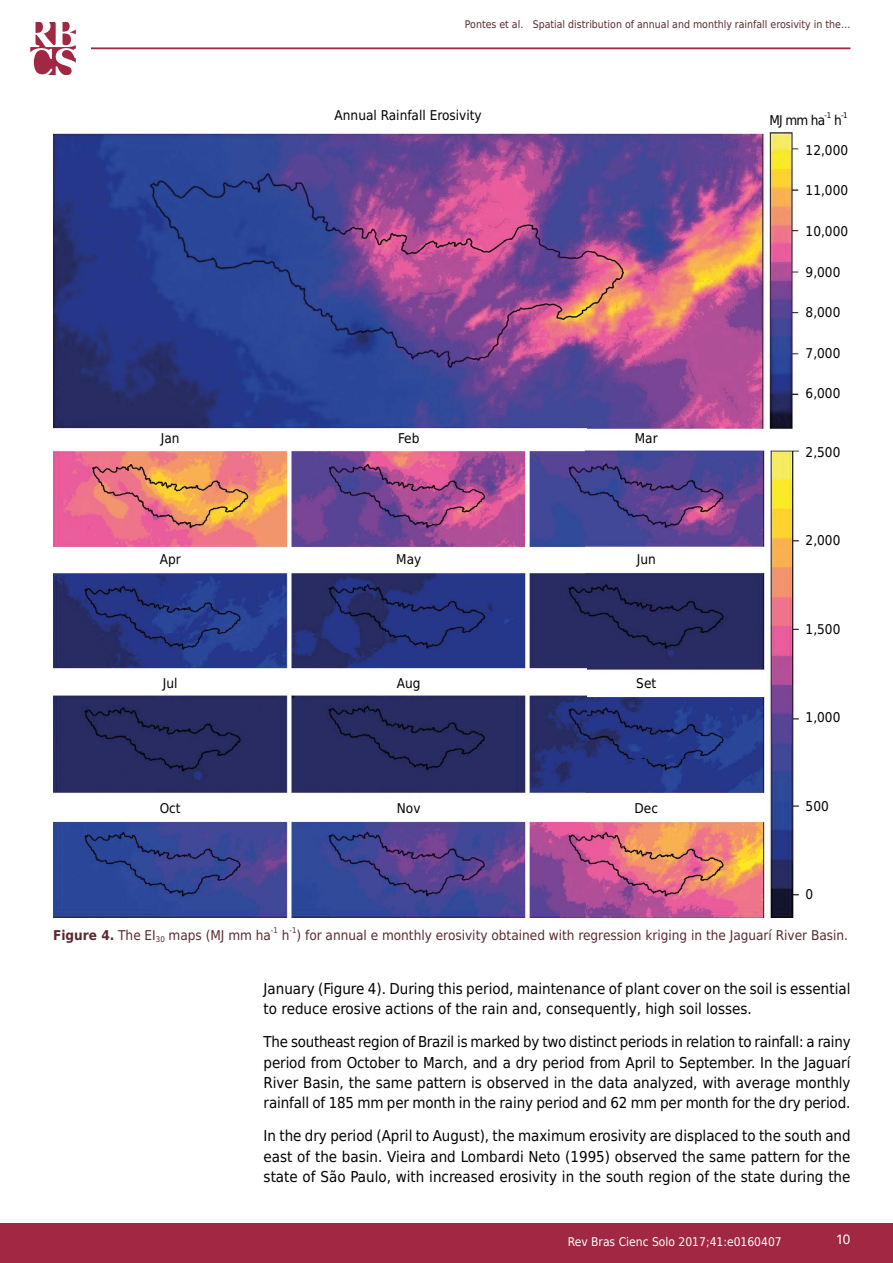
<style>
.page{position:relative;width:893px;height:1263px;background:#fff}
.page>*{position:absolute;margin:0;border:0;box-sizing:border-box;transform-origin:0 0}
.t1{font:15px/20.4px "DejaVu Sans Condensed";color:#000;text-align:justify}
.t2{font:13.5px "DejaVu Sans Condensed";color:#000}
.t3{font:13.5px "DejaVu Sans Condensed";color:#582931}
.t4{font:13.5px "Akkurat Pro";color:#fff}
.t5{font:12px "DejaVu Sans Condensed";color:#fff}
.t6{font:10.5px "DejaVu Sans Condensed";color:#582931}
.t7{font:7.8px "DejaVu Sans Condensed";color:#582931}
.t8{font:7.8px "DejaVu Sans Condensed";color:#000}
.s1{font-weight:700}
</style>
<div class="page">
<div style="left:0;top:1223px;width:893px;height:40px;background:#a02842"></div>
<hr style="left:91px;top:47px;width:759px;height:2px;background:#a02842">
<svg style="left:30px;top:22px;width:46px;height:52px"></svg>
<img style="left:53px;top:129px;width:746px;height:788px">
<p class="t6" style="left:465px;top:16px;width:387px">Pontes et al. Spatial distribution of annual and monthly rainfall erosivity in the…</p>
<p class="t2" style="left:335px;top:104px;width:149px">Annual Rainfall Erosivity</p>
<p class="t2" style="left:161px;top:427px;width:20px">Jan</p>
<p class="t2" style="left:398px;top:427px;width:23px">Feb</p>
<p class="t2" style="left:635px;top:427px;width:24px">Mar</p>
<p class="t2" style="left:160px;top:549px;width:23px">Apr</p>
<p class="t2" style="left:396px;top:549px;width:27px">May</p>
<p class="t2" style="left:637px;top:549px;width:20px">Jun</p>
<p class="t2" style="left:163px;top:672px;width:16px">Jul</p>
<p class="t2" style="left:397px;top:672px;width:25px">Aug</p>
<p class="t2" style="left:636px;top:672px;width:21px">Set</p>
<p class="t2" style="left:160px;top:797px;width:23px">Oct</p>
<p class="t2" style="left:397px;top:797px;width:25px">Nov</p>
<p class="t2" style="left:634px;top:797px;width:25px">Dec</p>
<p class="t2" style="left:769px;top:109px;width:57px">MJ mm ha</p>
<p class="t8" style="left:825px;top:109px;width:8px">-1</p>
<p class="t2" style="left:834px;top:109px;width:9px">h</p>
<p class="t8" style="left:841px;top:109px;width:8px">-1</p>
<p class="t2" style="left:806px;top:139px;width:44px">12,000</p>
<p class="t2" style="left:806px;top:180px;width:44px">11,000</p>
<p class="t2" style="left:806px;top:220px;width:44px">10,000</p>
<p class="t2" style="left:806px;top:261px;width:36px">9,000</p>
<p class="t2" style="left:806px;top:301px;width:36px">8,000</p>
<p class="t2" style="left:806px;top:342px;width:36px">7,000</p>
<p class="t2" style="left:806px;top:382px;width:36px">6,000</p>
<p class="t2" style="left:806px;top:441px;width:36px">2,500</p>
<p class="t2" style="left:806px;top:529px;width:36px">2,000</p>
<p class="t2" style="left:806px;top:618px;width:36px">1,500</p>
<p class="t2" style="left:806px;top:706px;width:36px">1,000</p>
<p class="t2" style="left:806px;top:795px;width:25px">500</p>
<p class="t2" style="left:806px;top:883px;width:9px">0</p>
<p class="t3" style="left:53px;top:924px;width:219px"><span class="s1">Figure 4.</span> The EI<sub>30</sub> maps (MJ mm ha</p>
<p class="t7" style="left:271px;top:924px;width:9px">-1</p>
<p class="t3" style="left:282px;top:924px;width:9px">h</p>
<p class="t7" style="left:290px;top:924px;width:9px">-1</p>
<p class="t3" style="left:297px;top:924px;width:553px">) for annual e monthly erosivity obtained with regression kriging in the Jaguarí River Basin.</p>
<p class="t1" style="left:264px;top:978px;width:588px">January (Figure 4). During this period, maintenance of plant cover on the soil is essential to reduce erosive actions of the rain and, consequently, high soil losses.</p>
<p class="t1" style="left:264px;top:1031px;width:588px">The southeast region of Brazil is marked by two distinct periods in relation to rainfall: a rainy period from October to March, and a dry period from April to September. In the Jaguarí River Basin, the same pattern is observed in the data analyzed, with average monthly rainfall of 185 mm per month in the rainy period and 62 mm per month for the dry period.</p>
<p class="t1" style="left:264px;top:1125px;width:588px">In the dry period (April to August), the maximum erosivity are displaced to the south and east of the basin. Vieira and Lombardi Neto (1995) observed the same pattern for the state of São Paulo, with increased erosivity in the south region of the state during the</p>
<p class="t5" style="left:568px;top:1231px;width:215px">Rev Bras Cienc Solo 2017;41:e0160407</p>
<p class="t4" style="left:836px;top:1231px;width:16px">10</p>
</div>
